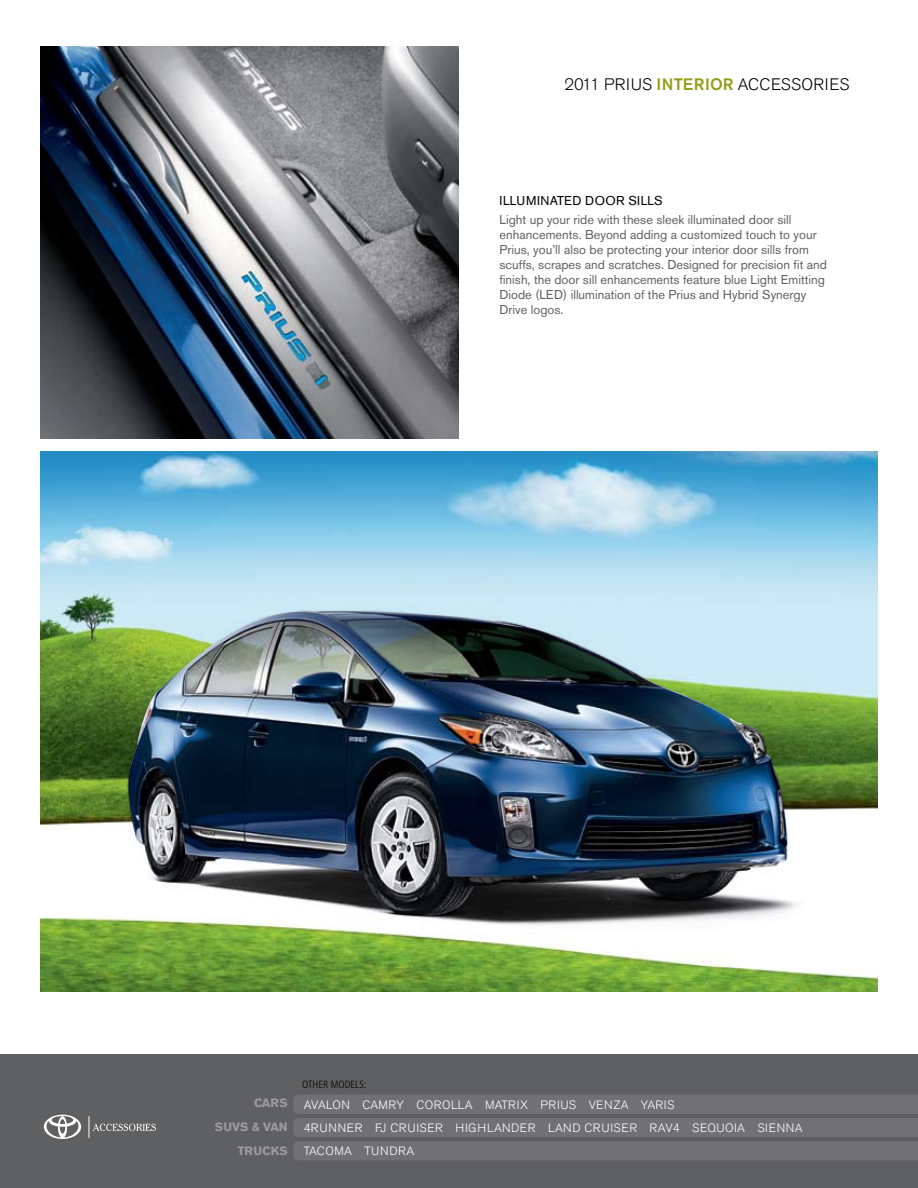
<style>
.page{position:relative;width:918px;height:1188px;background:#fff}
.page>*{position:absolute;margin:0;border:0;box-sizing:border-box;transform-origin:0 0}
.t1{font:300 16.5px "Akzidenz Grotesk BE";letter-spacing:.02em;color:#000}
.t2{font:12.75px/15px "Akzidenz Grotesk BE";color:#5f6062}
.t3{font:12.75px "Akzidenz Grotesk BE";letter-spacing:.05em;color:#000}
.t4{font:300 12px/22.8px "Akzidenz Grotesk BE";letter-spacing:.04em;color:#fff}
.t5{font:700 12px/24px "Akzidenz Grotesk BE";color:#9c9b9e;text-align:right}
.t6{font:300 condensed 10.5px "Frutiger";color:#000}
.s1{font-weight:500;color:#949e19}
</style>
<div class="page">
<div style="left:0;top:1055px;width:918px;height:133px;background:#5f6062"></div>
<svg style="left:293px;top:1095px;width:625px;height:65px"></svg>
<svg style="left:89px;top:1116px;width:67px;height:22px"></svg>
<svg style="left:44px;top:1115px;width:37px;height:24px"></svg>
<img style="left:40px;top:46px;width:419px;height:392px">
<img style="left:40px;top:452px;width:838px;height:540px">
<img style="left:79px;top:519px;width:771px;height:473px">
<img style="left:128px;top:610px;width:659px;height:306px">
<p class="t1" style="left:565px;top:75px;width:286px">2011 PRIUS <span class="s1">INTERIOR</span> ACCESSORIES</p>
<p class="t3" style="left:500px;top:193px;width:165px">ILLUMINATED DOOR SILLS</p>
<p class="t2" style="left:500px;top:212px;width:329px">Light up your ride with these sleek illuminated door sill enhancements. Beyond adding a customized touch to your Prius, you’ll also be protecting your interior door sills from scuffs, scrapes and scratches. Designed for precision fit and finish, the door sill enhancements feature blue Light Emitting Diode (LE D) illumination of the Prius and Hybrid Synergy Drive logos.</p>
<p class="t6" style="left:302px;top:1079px;width:66px">OTHER MODELS:</p>
<p class="t5" style="left:215px;top:1091px;width:74px">CARS<br>SUVS &amp; VAN<br>TRUCKS</p>
<p class="t4" style="left:304px;top:1094px;width:372px">AVALON CAMRY COROLLA MATRIX PRIUS VENZA YARIS<br>4RUNNER FJ CRUISER HIGH LANDER LAND CRUISER RAV</p>
<p class="t4" style="left:673px;top:1116px;width:131px">4 SEQUOIA SIENNA</p>
<p class="t4" style="left:304px;top:1139px;width:112px">TACOMA TUNDRA</p>
</div>
